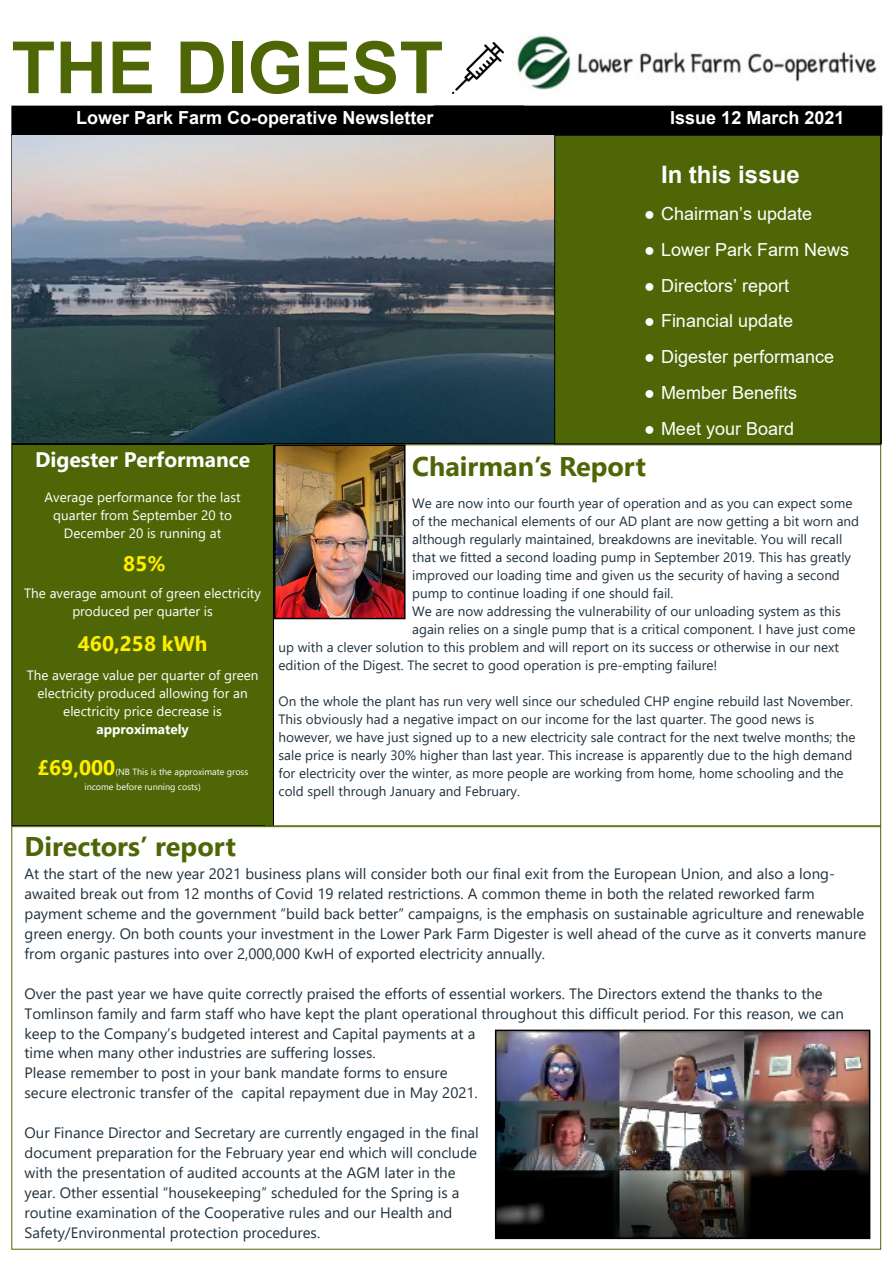
<style>
.page{position:relative;width:893px;height:1263px;background:#fff}
.page>*{position:absolute;margin:0;border:0;box-sizing:border-box;transform-origin:0 0}
.t1{font:700 72px "Arial";color:#4f6606}
.t2{font:700 27px "Segoe UI";color:#4f6606}
.t3{font:700 24px "Arial";color:#fff}
.t4{font:700 21px "Segoe UI";color:#ffed00}
.t5{font:700 21px "Segoe UI";color:#fff}
.t6{font:18px "Arial";color:#fff}
.t7{font:700 18px "Arial";color:#fff}
.t8{font:15px/20px "Segoe UI";color:#21313d}
.t9{font:13.5px/18px "Segoe UI";color:#21313d}
.t10{font:13.5px/18px "Segoe UI";color:#fff;text-align:center}
.t11{font:700 13.5px "Segoe UI";color:#fff}
.t12{font:9px/15px "Segoe UI";color:#fff}
.s1{font-family:"Times New Roman"}
</style>
<div class="page">
<img style="left:517px;top:35px;width:360px;height:55px">
<div style="left:12px;top:106px;width:870px;height:29px;background:#000"></div>
<img style="left:12px;top:135px;width:542px;height:308px">
<div style="left:12px;top:444px;width:261px;height:382px;background:#4f6606"></div>
<div style="left:11px;top:444px;width:263px;height:382px;border:1px solid #000"></div>
<div style="left:555px;top:135px;width:326px;height:309px;background:#4f6606"></div>
<div style="left:554px;top:135px;width:327px;height:309px;border:1px solid #000"></div>
<img style="left:277px;top:447px;width:125px;height:169px">
<div style="left:274px;top:444px;width:131px;height:175px;border:2px solid #000"></div>
<img style="left:498px;top:1032px;width:369px;height:204px">
<div style="left:495px;top:1029px;width:375px;height:210px;border:2px solid #000"></div>
<img style="left:453px;top:43px;width:51px;height:51px">
<h1 class="t1" style="left:11px;top:41px;width:434px">THE DIGEST</h1>
<p class="t7" style="left:76px;top:111px;width:359px">Lower Park Farm Co-operative Newsletter</p>
<p class="t7" style="left:670px;top:111px;width:176px">Issue 12 March 2021</p>
<h3 class="t5" style="left:35px;top:452px;width:217px">Digester Performance</h3>
<p class="t10" style="left:45px;top:489px;width:198px">Average performance for the last quarter from September 20 to<br>December 20 is running at</p>
<h3 class="t4" style="left:123px;top:555px;width:44px">85%</h3>
<p class="t10" style="left:24px;top:585px;width:238px">The average amount of green electricity produced per quarter is</p>
<h3 class="t4" style="left:78px;top:636px;width:131px">460,258 kWh</h3>
<p class="t10" style="left:27px;top:667px;width:233px">The average value per quarter of green electricity produced allowing for an electricity price decrease is</p>
<p class="t11" style="left:96px;top:724px;width:94px">approximately</p>
<h3 class="t4" style="left:37px;top:759px;width:80px">£69,000</h3>
<p class="t12" style="left:85px;top:765px;width:165px;text-indent:31px">(NB This is the approximate gross income before running costs)</p>
<h3 class="t3" style="left:661px;top:166px;width:140px">In this issue</h3>
<p class="t6" style="left:644px;top:207px;width:170px"><span class="s1">●</span> Chairman’s update</p>
<p class="t6" style="left:644px;top:243px;width:207px"><span class="s1">●</span> Lower Park Farm News</p>
<p class="t6" style="left:644px;top:279px;width:147px"><span class="s1">●</span> Directors’ report</p>
<p class="t6" style="left:644px;top:314px;width:151px"><span class="s1">●</span> Financial update</p>
<p class="t6" style="left:644px;top:350px;width:192px"><span class="s1">●</span> Digester performance</p>
<p class="t6" style="left:644px;top:386px;width:154px"><span class="s1">●</span> Member Benefits</p>
<p class="t6" style="left:644px;top:422px;width:152px"><span class="s1">●</span> Meet your Board</p>
<h2 class="t2" style="left:412px;top:456px;width:235px">Chairman’s Report</h2>
<p class="t9" style="left:412px;top:496px;width:442px">We are now into our fourth year of operation and as you can expect some</p>
<p class="t9" style="left:412px;top:514px;width:448px">of the mechanical elements of our AD plant are now getting a bit worn and</p>
<p class="t9" style="left:412px;top:532px;width:431px">although regularly maintained, breakdowns are inevitable. You will recall</p>
<p class="t9" style="left:412px;top:550px;width:440px">that we fitted a second loading pump in September 2019. This has greatly</p>
<p class="t9" style="left:412px;top:567px;width:429px">improved our loading time and given us the security of having a second</p>
<p class="t9" style="left:412px;top:585px;width:263px">pump to continue loading if one should fail.</p>
<p class="t9" style="left:412px;top:603px;width:430px">We are now addressing the vulnerability of our unloading system as this</p>
<p class="t9" style="left:412px;top:621px;width:445px">again relies on a single pump that is a critical component. I have just come</p>
<p class="t9" style="left:278px;top:639px;width:562px">up with a clever solution to this problem and will report on its success or otherwise in our next</p>
<p class="t9" style="left:278px;top:657px;width:440px">edition of the Digest. The secret to good operation is pre-empting failure!</p>
<p class="t9" style="left:278px;top:693px;width:578px">On the whole the plant has run very well since our scheduled CHP engine rebuild last November.<br>This obviously had a negative impact on our income for the last quarter. The good news is however, we have just signed up to a new electricity sale contract for the next twelve months; the sale price is nearly 30% higher than last year. This increase is apparently due to the high demand for electricity over the winter, as more people are working from home, home schooling and the cold spell through January and February.</p>
<h2 class="t2" style="left:25px;top:836px;width:213px">Directors’ report</h2>
<p class="t8" style="left:25px;top:865px;width:843px">At the start of the new year 2021 business plans will consider both our final exit from the European Union, and also a long&shy;awaited break out from 12 months of Covid 19 related restrictions. A common theme in both the related reworked farm payment scheme and the government “build back better” campaigns, is the emphasis on sustainable agriculture and renewable green energy. On both counts your investment in the Lower Park Farm Digester is well ahead of the curve as it converts manure from organic pastures into over 2,000,000 KwH of exported electricity annually.</p>
<p class="t8" style="left:25px;top:985px;width:821px">Over the past year we have quite correctly praised the efforts of essential workers. The Directors extend the thanks to the Tomlinson family and farm staff who have kept the plant operational throughout this difficult period. For this reason, we can keep to the Company’s budgeted interest and Capital payments at a<br>time when many other industries are suffering losses.<br>Please remember to post in your bank mandate forms to ensure<br>secure electronic transfer of the capital repayment due in May 2021.</p>
<p class="t8" style="left:25px;top:1124px;width:456px">Our Finance Director and Secretary are currently engaged in the final document preparation for the February year end which will conclude with the presentation of audited accounts at the AGM later in the year. Other essential “housekeeping” scheduled for the Spring is a routine examination of the Cooperative rules and our Health and Safety/Environmental protection procedures.</p>
</div>
